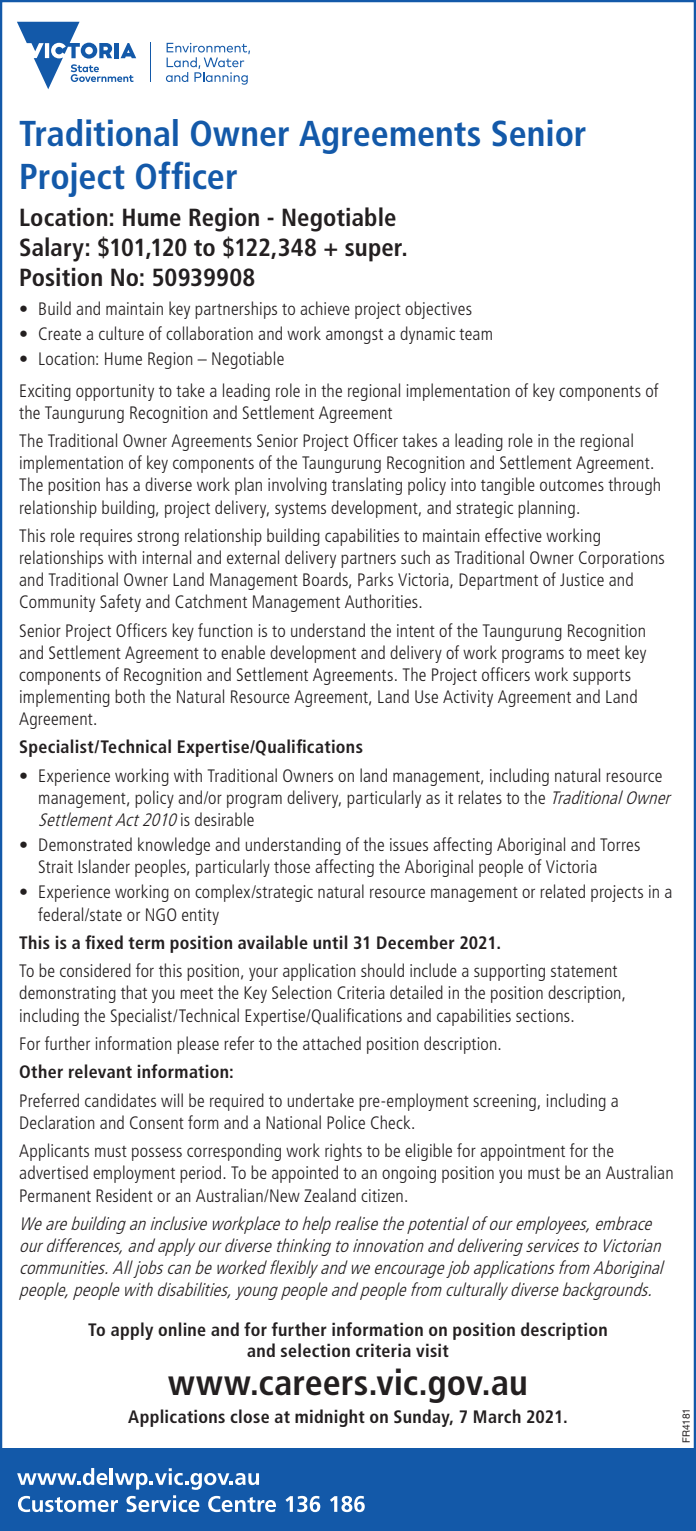
<style>
.page{position:relative;width:696px;height:1531px;background:#fff}
.page>*{position:absolute;margin:0;border:0;box-sizing:border-box;transform-origin:0 0}
.t1{font:700 condensed 36px/43.6px "Frutiger LT Std";color:#1359a9}
.t2{font:700 condensed 36px "Frutiger LT Std";color:#231f20}
.t3{font:700 condensed 24.75px/30.2px "Frutiger LT Std";letter-spacing:.005em;color:#231f20}
.t4{font:300 condensed 18px/22.1px "Frutiger LT Std";letter-spacing:.01em;color:#231f20}
.t5{font:italic 300 condensed 18px/22.1px "Frutiger LT Std";letter-spacing:.01em;color:#231f20}
.t6{font:700 condensed 18px/20.7px "Frutiger LT Std";letter-spacing:.015em;color:#231f20;text-align:center}
.t7{font:10.12px "Helvetica Neue";color:#231f20}
.s1{font-style:italic}
</style>
<div class="page">
<div style="left:0;top:1448px;width:695px;height:83px;background:#1359a9"></div>
<svg style="left:17px;top:1468px;width:259px;height:44px"></svg>
<svg style="left:285px;top:1496px;width:35px;height:16px"></svg>
<svg style="left:330px;top:1496px;width:34px;height:16px"></svg>
<svg style="left:17px;top:22px;width:119px;height:67px"></svg>
<svg style="left:166px;top:43px;width:84px;height:42px"></svg>
<hr style="left:150px;top:42px;width:1px;height:40px;background:#1359a9">
<h1 class="t1" style="left:19px;top:114px;width:568px">Traditional Owner Agreements Senior<br>Project Officer</h1>
<h2 class="t3" style="left:19px;top:204px;width:390px">Location: Hume Region - Negotiable<br>Salary: $101,120 to $122,348 + super.<br>Position No: 50939908</h2>
<p class="t4" style="left:19px;top:299px;width:454px">• Build and maintain key partnerships to achieve project objectives</p>
<p class="t4" style="left:19px;top:324px;width:475px">• Create a culture of collaboration and work amongst a dynamic team</p>
<p class="t4" style="left:19px;top:344px;width:640px;line-height:31.7px">• Location: Hume Region – Negotiable<br>Exciting opportunity to take a leading role in the regional implementation of key components of</p>
<p class="t4" style="left:19px;top:400px;width:616px;line-height:28.3px">the Taungurung Recognition and Settlement Agreement<br>The Traditional Owner Agreements Senior Project Officer takes a leading role in the regional</p>
<p class="t4" style="left:19px;top:453px;width:643px">implementation of key components of the Taungurung Recognition and Settlement Agreement.<br>The position has a diverse work plan involving translating policy into tangible outcomes through relationship building, project delivery, systems development, and strategic planning.</p>
<p class="t4" style="left:19px;top:526px;width:646px">This role requires strong relationship building capabilities to maintain effective working relationships with internal and external delivery partners such as Traditional Owner Corporations and Traditional Owner Land Management Boards, Parks Victoria, Department of Justice and Community Safety and Catchment Management Authorities.</p>
<p class="t4" style="left:19px;top:621px;width:628px">Senior Project Officers key function is to understand the intent of the Taungurung Recognition and Settlement Agreement to enable development and delivery of work programs to meet key components of Recognition and Settlement Agreements. The Project officers work supports implementing both the Natural Resource Agreement, Land Use Activity Agreement and Land Agreement.</p>
<p class="t6" style="left:19px;top:738px;width:345px">Specialist/Technical Expertise/Qualifications</p>
<p class="t4" style="left:38px;top:766px;width:637px;text-indent:-19px">• Experience working with Traditional Owners on land management, including natural resource management, policy and/or program delivery, particularly as it relates to the <span class="s1">TraditionalOwner<br>SettlementAct2010</span> i s d e s i r a b l e</p>
<p class="t4" style="left:38px;top:835px;width:603px;text-indent:-19px">• Demonstrated knowledge and understanding of the issues affecting Aboriginal and Torres<br>Strait Islander peoples, particularly those affecting the Aboriginal people of Victoria</p>
<p class="t4" style="left:38px;top:882px;width:635px;text-indent:-19px">• Experience working on complex/strategic natural resource management or related projects in a federal/state or NGO entity</p>
<p class="t6" style="left:19px;top:934px;width:483px">This is a fixed term position available until 31 December 2021.</p>
<p class="t4" style="left:19px;top:961px;width:608px">To be considered for this position, your application should include a supporting statement demonstrating that you meet the Key Selection Criteria detailed in the position description, including the Specialist/Technical Expertise/Qualifications and capabilities sections.</p>
<p class="t4" style="left:19px;top:1034px;width:484px">For further information please refer to the attached position description.</p>
<p class="t6" style="left:19px;top:1063px;width:216px">Other relevant information:</p>
<p class="t4" style="left:19px;top:1091px;width:601px">Preferred candidates will be required to undertake pre-employment screening, including a<br>Declaration and Consent form and a National Police Check.</p>
<p class="t4" style="left:19px;top:1141px;width:655px">Applicants must possess corresponding work rights to be eligible for appointment for the advertised employment period. To be appointed to an ongoing position you must be an Australian<br>Permanent Resident or an Australian/New Zealand citizen.</p>
<p class="t5" style="left:19px;top:1214px;width:649px">Wearebuildinganinclusiveworkplacetohelprealisethepotentialof ouremployees,embrace ourdifferences,andapply ourdiversethinkingtoinnovationanddeliveringservicestoVictorian communities.Alljobscanbeworkedflexibly andweencouragejobapplicationsfrom Aboriginal people,peoplewithdisabilities,youngpeopleandpeoplefrom culturally diversebackgrounds.</p>
<p class="t6" style="left:88px;top:1321px;width:520px">To apply online and for further information on position description and selection criteria visit</p>
<h1 class="t2" style="left:168px;top:1368px;width:361px">www.careers.vic.gov.au</h1>
<p class="t6" style="left:128px;top:1407px;width:441px">Applications close at midnight on Sunday, 7 March 2021.</p>
<p class="t7" style="left:679px;top:1443px;width:37px;rotate:-90deg">FR4181</p>
</div>
